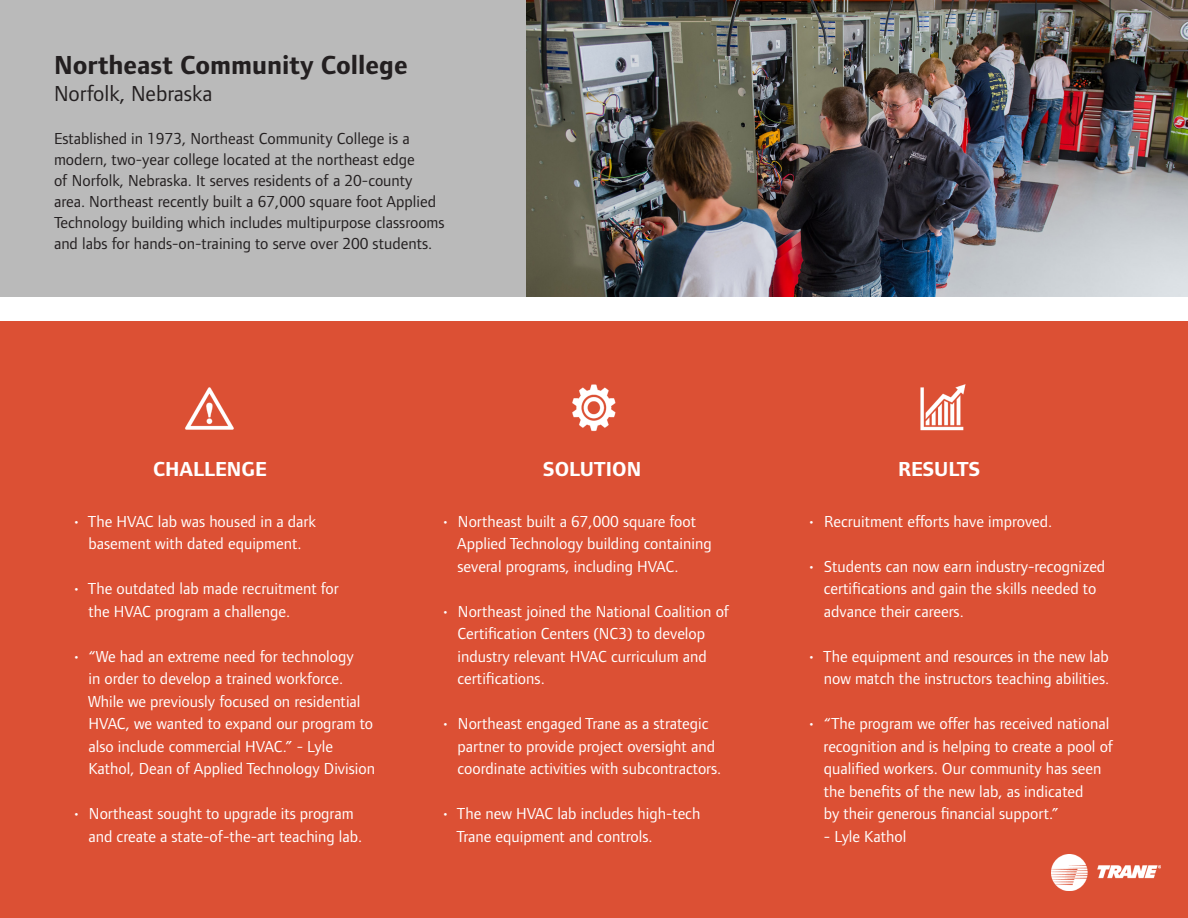
<style>
.page{position:relative;width:1188px;height:918px;background:#fff}
.page>*{position:absolute;margin:0;border:0;box-sizing:border-box;transform-origin:0 0}
.t1{font:700 27px "Foundry Form Sans";color:#231f20}
.t2{font:22.5px "Foundry Form Sans";color:#231f20}
.t3{font:700 21px "Foundry Form Sans";color:#fff}
.t4{font:16.5px/22.5px "Foundry Form Sans";color:#fff}
.t5{font:16.5px/21px "Foundry Form Sans";color:#231f20}
</style>
<div class="page">
<img style="left:526px;top:0;width:662px;height:297px">
<div style="left:0;top:306px;width:1188px;height:610px;background:#dc5034"></div>
<div style="left:0;top:0;width:526px;height:320px;background:#bababa"></div>
<div style="left:0;top:297px;width:1188px;height:23px;background:#fff"></div>
<img style="left:1051px;top:854px;width:110px;height:37px">
<img style="left:185px;top:387px;width:49px;height:43px">
<img style="left:572px;top:384px;width:44px;height:48px">
<img style="left:920px;top:384px;width:46px;height:47px">
<p class="t1" style="left:54px;top:49px;width:355px">Northeast Community College</p>
<p class="t2" style="left:54px;top:80px;width:160px">Norfolk, Nebraska</p>
<p class="t5" style="left:54px;top:128px;width:392px">Established in 1973, Northeast Community College is a modern, two-year college located at the northeast edge<br>of Norfolk, Nebraska. It serves residents of a 20-county area. Northeast recently built a 67,000 square foot Applied Technology building which includes multipurpose classrooms and labs for hands-on-training to serve over 200 students.</p>
<p class="t3" style="left:153px;top:456px;width:115px">CHALLENGE</p>
<p class="t3" style="left:543px;top:456px;width:100px">SOLUTION</p>
<p class="t3" style="left:898px;top:456px;width:84px">RESULTS</p>
<p class="t4" style="left:72px;top:510px;width:246px">• The HVAC lab was housed in a dark</p>
<p class="t4" style="left:88px;top:532px;width:215px">basement with dated equipment.</p>
<p class="t4" style="left:72px;top:577px;width:268px">• The outdated lab made recruitment for</p>
<p class="t4" style="left:88px;top:600px;width:203px">the HVAC program a challenge.</p>
<p class="t4" style="left:88px;top:645px;width:274px;text-indent:-16px">• “We had an extreme need for technology in order to develop a trained workforce.<br>While we previously focused on residential</p>
<p class="t4" style="left:88px;top:712px;width:288px">HVAC, we wanted to expand our program to also include commercial HVAC.” - Lyle<br>Kathol, Dean of Applied Technology Division</p>
<p class="t4" style="left:88px;top:802px;width:275px;text-indent:-16px">• Northeast sought to upgrade its program and create a state-of-the-art teaching lab.</p>
<p class="t4" style="left:457px;top:510px;width:256px;text-indent:-16px">• Northeast built a 67,000 square foot<br>Applied Technology building containing several programs, including HVAC.</p>
<p class="t4" style="left:458px;top:600px;width:273px;text-indent:-16px">• Northeast joined the National Coalition of Certification Centers (NC3) to develop industry relevant HVAC curriculum and certifications.</p>
<p class="t4" style="left:458px;top:712px;width:265px;text-indent:-16px">• Northeast engaged Trane as a strategic partner to provide project oversight and coordinate activities with subcontractors.</p>
<p class="t4" style="left:457px;top:802px;width:245px;text-indent:-16px">• The new HVAC lab includes high-tech<br>Trane equipment and controls.</p>
<p class="t4" style="left:807px;top:510px;width:246px">• Recruitment efforts have improved.</p>
<p class="t4" style="left:824px;top:555px;width:283px;text-indent:-16px">• Students can now earn industry-recognized certifications and gain the skills needed to advance their careers.</p>
<p class="t4" style="left:807px;top:645px;width:303px;text-align:right">• The equipment and resources in the new lab now match the instructors teaching abilities.</p>
<p class="t4" style="left:824px;top:712px;width:291px;text-indent:-16px">• “The program we offer has received national recognition and is helping to create a pool of qualified workers. Our community has seen the benefits of the new lab, as indicated<br>by their generous financial support.”</p>
<p class="t4" style="left:824px;top:825px;width:84px">- Lyle Kathol</p>
</div>
